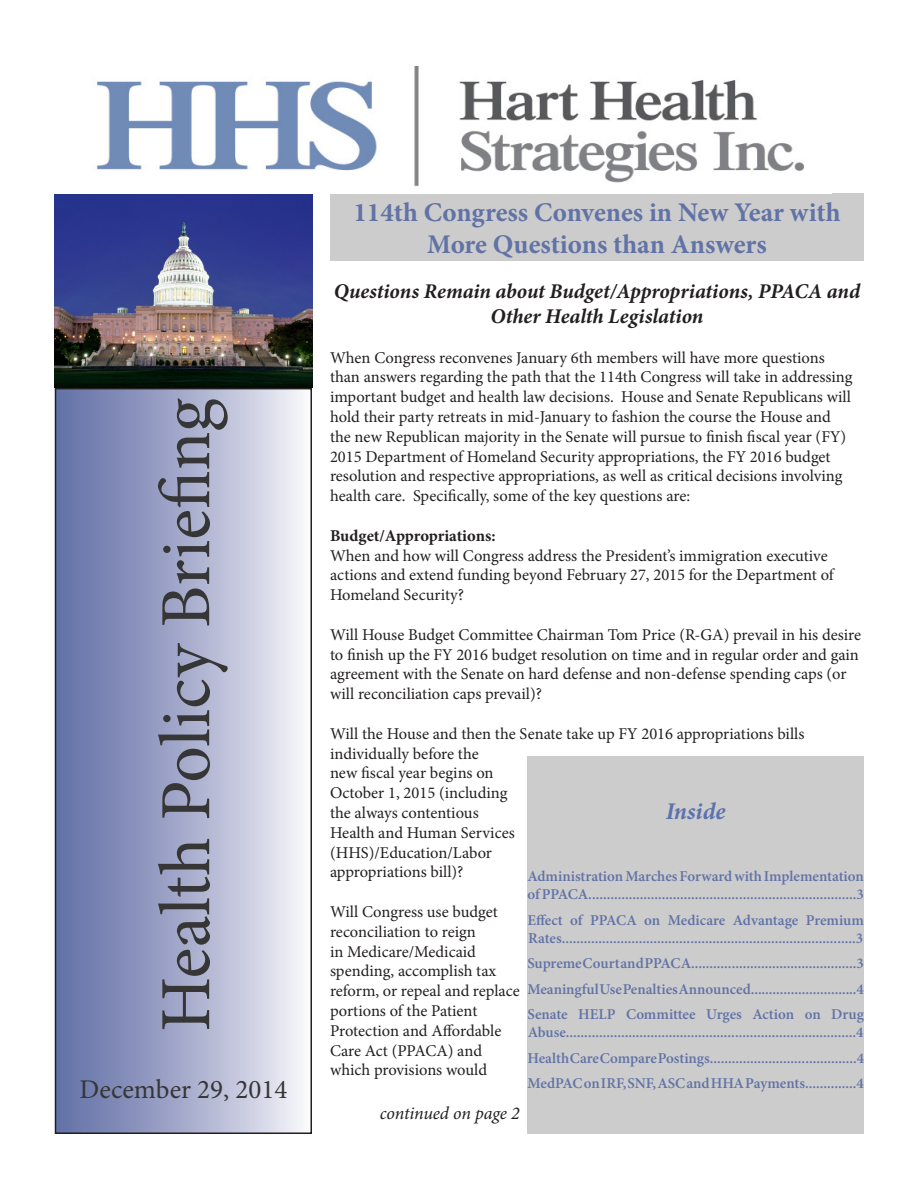
<style>
.page{position:relative;width:918px;height:1188px;background:#fff}
.page>*{position:absolute;margin:0;border:0;box-sizing:border-box;transform-origin:0 0}
.t1{font:72px "Minion Pro";color:#363636}
.t2{font:700 27px/32.4px "Minion Pro";color:#6172a6;text-align:center}
.t3{font:27px "Minion Pro";color:#363636}
.t4{font:italic 700 24px "Minion Pro";letter-spacing:.005em;color:#5c72ae}
.t5{font:italic 700 21px/25.2px "Minion Pro";letter-spacing:-.005em;color:#231f20;text-align:center}
.t6{font:italic 18px "Minion Pro";letter-spacing:-.01em;color:#231f20}
.Paragraph_Style_1{font:16.5px/19.8px "Minion Pro";color:#231f20}
.Paragraph_Style_1-2{font:700 16.5px "Minion Pro";letter-spacing:-.005em;color:#231f20}
.t7{font:600 15px/18px "Minion Pro";letter-spacing:-.005em;color:#6172a6}
</style>
<div class="page">
<img style="left:54px;top:194px;width:258px;height:194px">
<div style="left:56px;top:389px;width:255px;height:744px;background:linear-gradient(to right,#5c6aa3,#f4f3f8)"></div>
<div style="left:55px;top:388px;width:257px;height:746px;border:2px solid #231f20"></div>
<div style="left:330px;top:194px;width:534px;height:67px;background:#ccc"></div>
<div style="left:527px;top:756px;width:337px;height:378px;background:#ccc"></div>
<img style="left:97px;top:66px;width:707px;height:121px">
<p class="t1" style="left:138px;top:1032px;width:635px;rotate:-90deg">Health Policy Briefing</p>
<p class="t3" style="left:79px;top:1071px;width:209px">December 29, 2014</p>
<p class="t2" style="left:353px;top:195px;width:489px">114th Congress Convenes in New Year with<br>More Questions than Answers</p>
<p class="t5" style="left:334px;top:278px;width:528px">Questions Remain about Budget/Appropriations, PPACA and<br>Other Health Legislation</p>
<p class="Paragraph_Style_1" style="left:330px;top:348px;width:524px">When Congress reconvenes January 6th members will have more questions than answers regarding the path that the 114th Congress will take in addressing important budget and health law decisions. House and Senate Republicans will hold their party retreats in mid-January to fashion the course the House and the new Republican majority in the Senate will pursue to finish fiscal year (FY)<br>2015 Department of Homeland Security appropriations, the FY 2016 budget resolution and respective appropriations, as well as critical decisions involving health care. Specifically, some of the key questions are:</p>
<p class="Paragraph_Style_1-2" style="left:330px;top:524px;width:167px">Budget/Appropriations:</p>
<p class="Paragraph_Style_1" style="left:330px;top:546px;width:505px">When and how will Congress address the President’s immigration executive actions and extend funding beyond February 27, 2015 for the Department of<br>Homeland Security?</p>
<p class="Paragraph_Style_1" style="left:330px;top:625px;width:533px">Will House Budget Committee Chairman Tom Price (R-GA) prevail in his desire to finish up the FY 2016 budget resolution on time and in regular order and gain agreement with the Senate on hard defense and non-defense spending caps (or will reconciliation caps prevail)?</p>
<p class="Paragraph_Style_1" style="left:330px;top:724px;width:476px">Will the House and then the Senate take up FY 2016 appropriations bills individually before the<br>new fiscal year begins on<br>October 1, 2015 (including<br>the always contentious<br>Health and Human Services<br>(HHS)/Education/Labor<br>appropriations bill)?</p>
<p class="Paragraph_Style_1" style="left:330px;top:902px;width:191px">Will Congress use budget reconciliation to reign<br>in Medicare/Medicaid spending, accomplish tax reform, or repeal and replace portions of the Patient<br>Protection and Affordable<br>Care Act (PPACA) and which provisions would</p>
<p class="t6" style="left:380px;top:1101px;width:142px">continued on page 2</p>
<p class="t4" style="left:666px;top:795px;width:61px">Inside</p>
<p class="t7" style="left:527px;top:867px;width:338px">Administration Marches Forward with Implementation of PPACA.........................................................................3</p>
<p class="t7" style="left:527px;top:911px;width:338px">Effect of PPACA on Medicare Advantage Premium<br>Rates................................................................................3</p>
<p class="t7" style="left:527px;top:954px;width:338px">Supreme Court and PPACA.............................................3</p>
<p class="t7" style="left:527px;top:980px;width:338px">Meaningful Use Penalties Announced.............................4</p>
<p class="t7" style="left:527px;top:1005px;width:338px">Senate HELP Committee Urges Action on Drug<br>Abuse...............................................................................4</p>
<p class="t7" style="left:527px;top:1049px;width:338px">Health Care Compare Postings........................................4</p>
<p class="t7" style="left:527px;top:1074px;width:338px">MedPAC on IRF, SNF, ASC and HHA Payments..............4</p>
</div>
